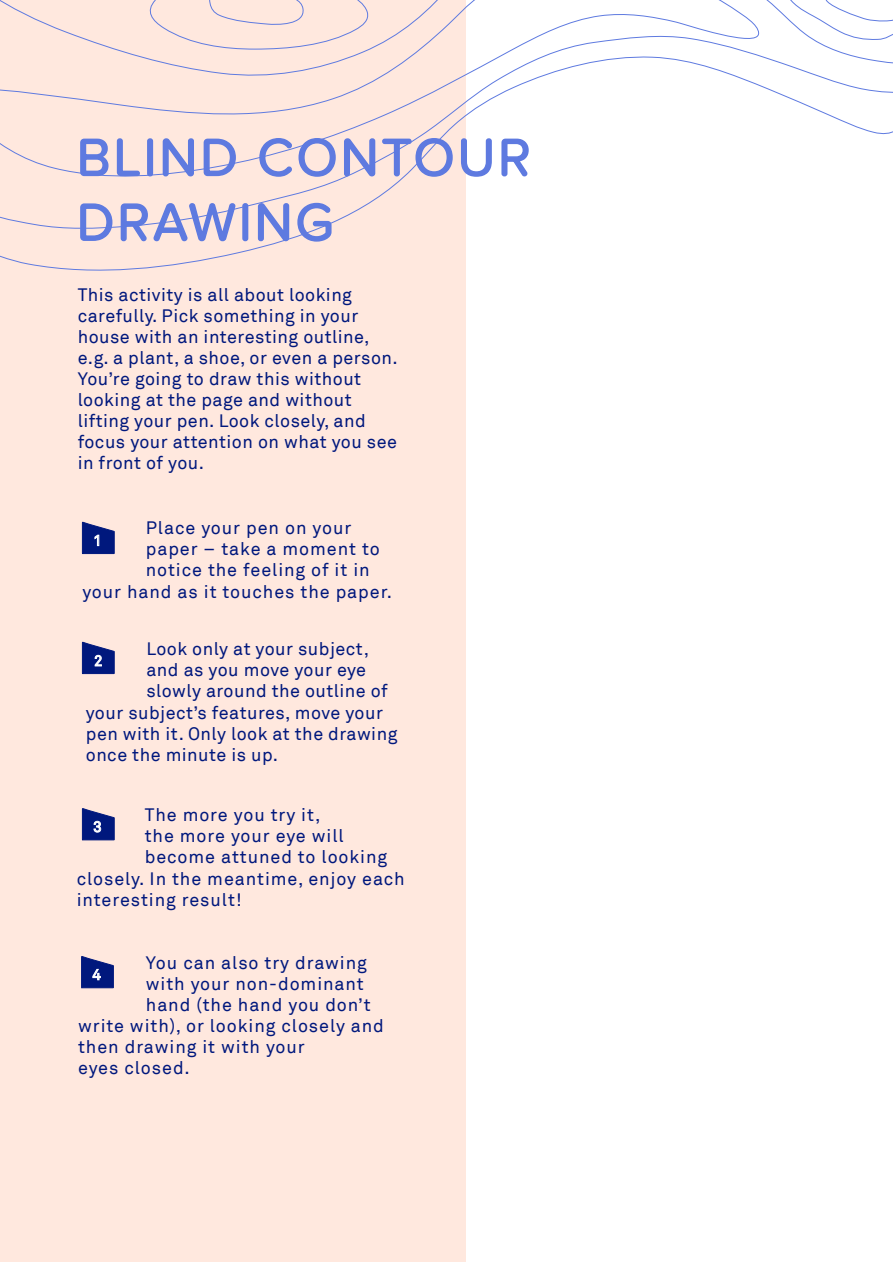
<style>
.page{position:relative;width:893px;height:1263px;background:#fff}
.page>*{position:absolute;margin:0;border:0;box-sizing:border-box;transform-origin:0 0}
.t1{font:54px/64.8px "Proxima Nova Soft W03";letter-spacing:.05em;color:#5e7ae0}
.t2{font:18px/21px "Akkurat";letter-spacing:.025em;color:#00187d}
.t3{font:18px/21px "Akkurat";letter-spacing:.05em;color:#00187d}
.t4{font:15px "Akkurat";color:#fff}
</style>
<div class="page">
<div style="left:0;top:0;width:891px;height:1261px;background:#ffe8de"></div>
<div style="left:466px;top:0;width:427px;height:1263px;background:#fff"></div>
<svg style="left:82px;top:522px;width:33px;height:32px"></svg>
<svg style="left:82px;top:642px;width:33px;height:32px"></svg>
<svg style="left:82px;top:808px;width:33px;height:32px"></svg>
<svg style="left:81px;top:956px;width:33px;height:32px"></svg>
<svg style="left:0;top:231px;width:332px;height:40px"></svg>
<svg style="left:0;top:65px;width:893px;height:166px"></svg>
<svg style="left:759px;top:0;width:134px;height:65px"></svg>
<svg style="left:0;top:0;width:759px;height:181px"></svg>
<svg style="left:0;top:0;width:479px;height:121px"></svg>
<svg style="left:0;top:0;width:469px;height:80px"></svg>
<h1 class="t1" style="left:77px;top:124px;width:456px">BLIND CONTOUR<br>DRAWING</h1>
<p class="t2" style="left:78px;top:285px;width:322px">This activity is all about looking carefully. Pick something in your house with an interesting outline, e.g. a plant, a shoe, or even a person.<br>You’re going to draw this without looking at the page and without lifting your pen. Look closely, and focus your attention on what you see in front of you.</p>
<p class="t3" style="left:146px;top:518px;width:235px">Place your pen on your paper – take a moment to notice the feeling of it in</p>
<p class="t4" style="left:93px;top:532px;width:10px">1</p>
<p class="t3" style="left:82px;top:582px;width:311px">your hand as it touches the paper.</p>
<p class="t2" style="left:146px;top:639px;width:224px">Look only at your subject,</p>
<p class="t2" style="left:146px;top:660px;width:221px">and as you move your eye</p>
<p class="t2" style="left:146px;top:681px;width:243px">slowly around the outline of</p>
<p class="t2" style="left:86px;top:702px;width:299px">your subject’s features, move your</p>
<p class="t2" style="left:86px;top:723px;width:313px">pen with it. Only look at the drawing</p>
<p class="t2" style="left:86px;top:744px;width:194px">once the minute is up.</p>
<p class="t4" style="left:94px;top:652px;width:10px">2</p>
<p class="t4" style="left:93px;top:818px;width:10px">3</p>
<p class="t3" style="left:145px;top:805px;width:244px">The more you try it,<br>the more your eye will become attuned to looking</p>
<p class="t3" style="left:77px;top:869px;width:330px">closely. In the meantime, enjoy each interesting result!</p>
<p class="t3" style="left:146px;top:952px;width:226px">You can also try drawing with your non-dominant hand (the hand you don’t</p>
<p class="t4" style="left:92px;top:966px;width:10px">4</p>
<p class="t3" style="left:78px;top:1016px;width:307px">write with), or looking closely and then drawing it with your<br>eyes closed.</p>
</div>
